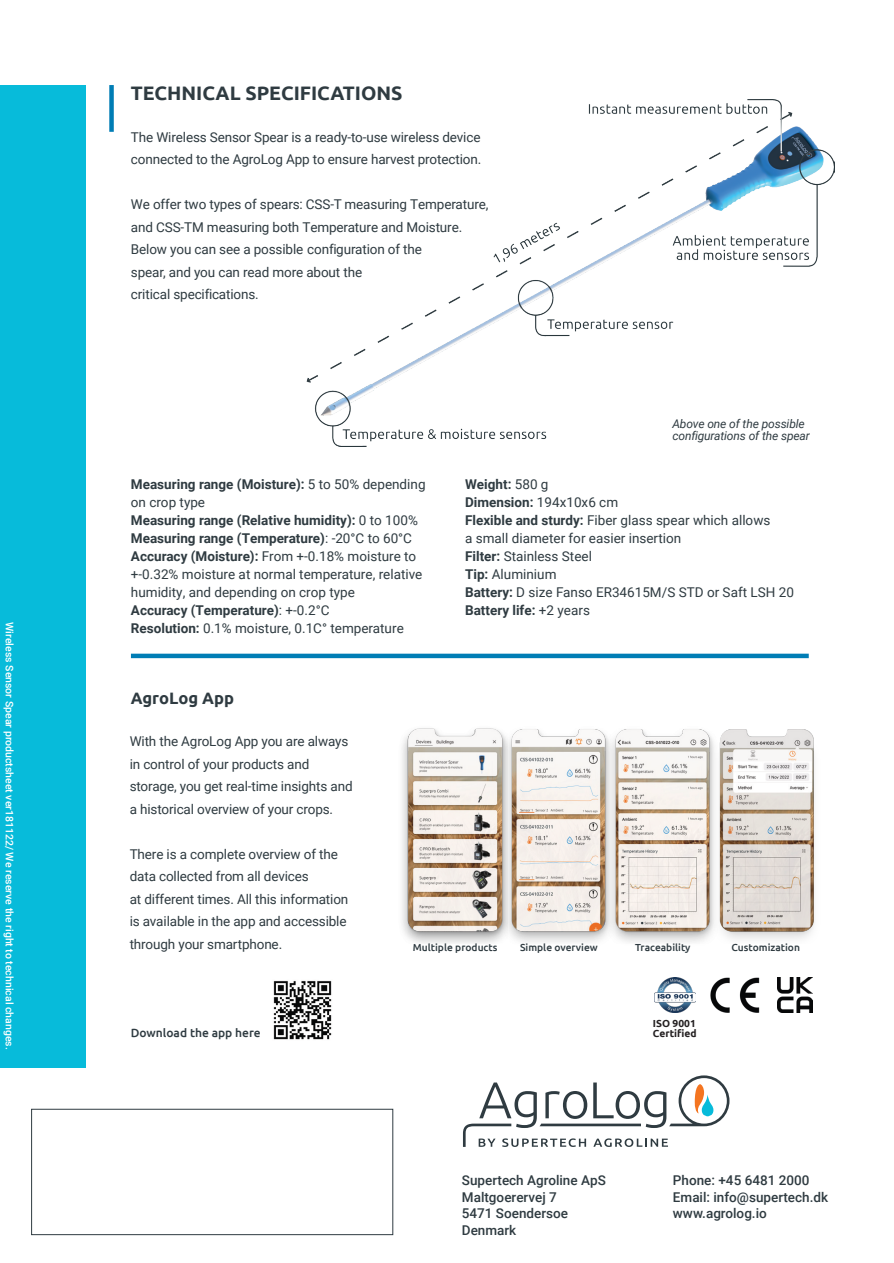
<style>
.page{position:relative;width:894px;height:1263px;background:#fff}
.page>*{position:absolute;margin:0;border:0;box-sizing:border-box;transform-origin:0 0}
.t1{font:700 19.5px "Ubuntu";color:#2f3b41}
.t2{font:700 16.5px "Ubuntu";color:#2f3b41}
.t3{font:13.5px/18px "Roboto";letter-spacing:-.01em;color:#2f3b41}
.t4{font:500 13.5px/16.5px "Roboto";color:#2f3b41}
.t5{font:italic 12px/12px "Roboto";letter-spacing:-.01em;color:#2f3b41}
.t6{font:500 12px "Ubuntu";color:#2f3b41}
.t7{font:500 10.5px "Roboto";color:#fff}
.t8{font:500 10.2px "Ubuntu";color:#2f3b41}
.t9{font:700 10.2px/10.5px "Ubuntu";color:#231f20}
.s1{font-weight:700}
</style>
<div class="page">
<div style="left:0;top:85px;width:85px;height:982px;background:#07bbda"></div>
<div style="left:109px;top:85px;width:5px;height:47px;background:#007db5"></div>
<div style="left:31px;top:1109px;width:362px;height:126px;background:#fff;border:1px solid #2f3b41"></div>
<svg style="left:463px;top:1075px;width:266px;height:72px"></svg>
<img style="left:306px;top:100px;width:528px;height:346px">
<hr style="left:131px;top:654px;width:677px;height:4px;background:#007db5">
<img style="left:273px;top:980px;width:59px;height:60px">
<img style="left:402px;top:728px;width:102px;height:215px">
<img style="left:504px;top:729px;width:101px;height:213px">
<img style="left:605px;top:729px;width:107px;height:213px">
<img style="left:712px;top:729px;width:102px;height:210px">
<img style="left:710px;top:977px;width:50px;height:36px">
<img style="left:777px;top:977px;width:35px;height:35px">
<img style="left:654px;top:977px;width:40px;height:35px">
<p class="t7" style="left:14px;top:622px;width:429px;rotate:90deg">Wireless Sensor Spear productsheet ver181122/ We reserve the right to technical changes.</p>
<h1 class="t1" style="left:131px;top:85px;width:273px">TECHNICAL SPECIFICATIONS</h1>
<p class="t3" style="left:131px;top:127px;width:352px;line-height:22.5px">The Wireless Sensor Spear is a ready-to-use wireless device connected to the AgroLog App to ensure harvest protection.</p>
<p class="t3" style="left:131px;top:195px;width:359px;line-height:22.5px">We offer two types of spears: CSS-T measuring Temperature, and CSS-TM measuring both Temperature and Moisture.<br>Below you can see a possible configuration of the<br>spear, and you can read more about the<br>critical specifications.</p>
<p class="t5" style="left:672px;top:419px;width:139px">Above one of the possible configurations of the spear</p>
<p class="t3" style="left:131px;top:477px;width:296px"><span class="s1">Measuring range (Moisture):</span> 5 to 50% depending on crop type<br><span class="s1">Measuring range (Relative humidity):</span> 0 to 100% <span class="s1">Measuring range (Temperature)</span>: -20°C to 60°C <span class="s1">Accuracy (Moisture):</span> From +-0.18% moisture to +-0.32% moisture at normal temperature, relative humidity, and depending on crop type<br><span class="s1">Accuracy (Temperature)</span>: +-0.2°C<br><span class="s1">Resolution:</span> 0.1% moisture, 0.1C° temperature</p>
<p class="t3" style="left:465px;top:476px;width:330px"><span class="s1">Weight:</span> 580 g<br><span class="s1">Dimension:</span> 194x10x6 cm<br><span class="s1">Flexible and sturdy:</span> Fiber glass spear which allows<br>a small diameter for easier insertion<br><span class="s1">Filter:</span> Stainless Steel<br><span class="s1">Tip:</span> Aluminium<br><span class="s1">Battery:</span> D size Fanso ER34615M/S STD or Saft LSH 20<br><span class="s1">Battery life:</span> +2 years</p>
<p class="t2" style="left:131px;top:691px;width:105px">AgroLog App</p>
<p class="t3" style="left:130px;top:732px;width:224px;line-height:22.5px">With the AgroLog App you are always in control of your products and storage, you get real-time insights and a historical overview of your crops.</p>
<p class="t3" style="left:130px;top:844px;width:220px;line-height:22.5px">There is a complete overview of the data collected from all devices<br>at different times. All this information is available in the app and accessible through your smartphone.</p>
<p class="t6" style="left:131px;top:1028px;width:131px">Download the app here</p>
<p class="t8" style="left:412px;top:943px;width:86px">Multiple products</p>
<p class="t8" style="left:520px;top:943px;width:79px">Simple overview</p>
<p class="t8" style="left:634px;top:943px;width:57px">Traceability</p>
<p class="t8" style="left:731px;top:943px;width:70px">Customization</p>
<p class="t9" style="left:652px;top:1018px;width:45px">ISO 9001<br>Certified</p>
<p class="t4" style="left:461px;top:1173px;width:145px">Supertech Agroline ApS<br>Maltgoerervej 7<br>5471 Soendersoe<br>Denmark</p>
<p class="t4" style="left:672px;top:1173px;width:157px">Phone: +45 6481 2000<br>Email: info@supertech.dk www.agrolog.io</p>
</div>
